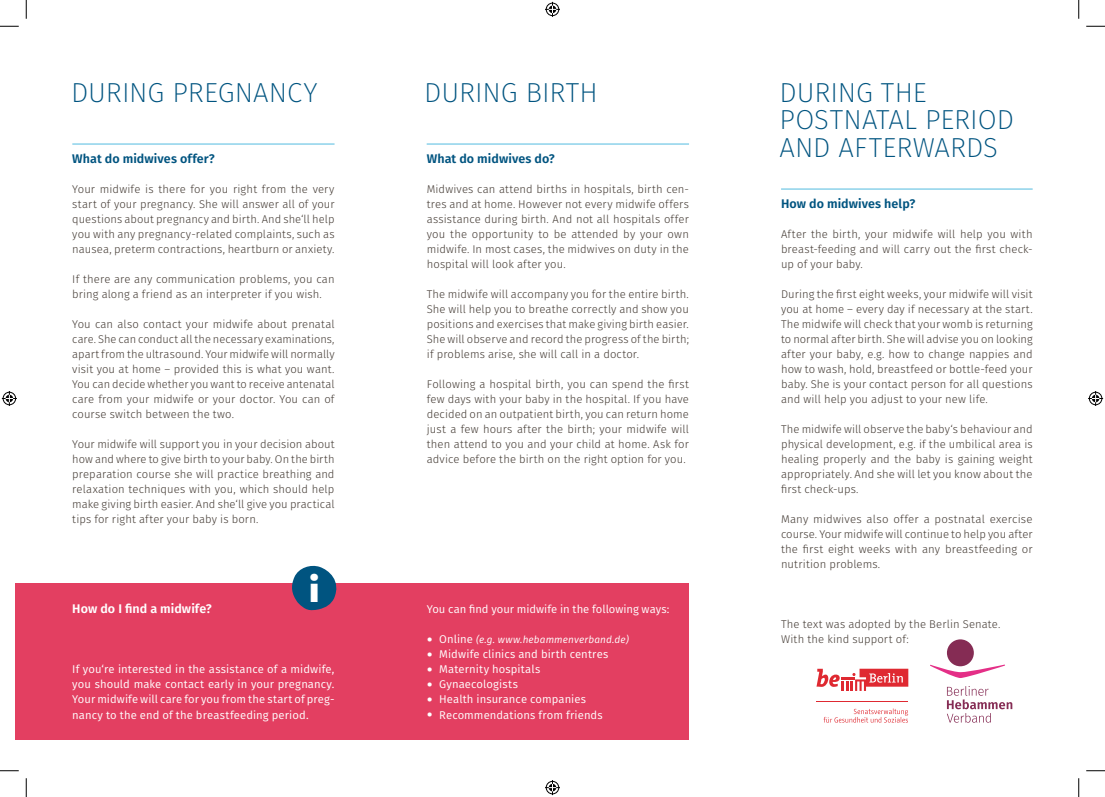
<style>
.page{position:relative;width:1105px;height:797px;background:#fff}
.page>*{position:absolute;margin:0;border:0;box-sizing:border-box;transform-origin:0 0}
.t1{font:800 34.12px "Fira Sans";color:#fff}
.t2{font:200 27.5px/27.5px "Fira Sans";letter-spacing:-.005em;color:#005480}
.t3{font:300 27.5px "Fira Sans";color:#fff}
.t4{font:600 12.5px "Fira Sans";letter-spacing:.005em;color:#005480}
.t5{font:600 12.5px "Fira Sans";letter-spacing:.005em;color:#fff}
.t6{font:300 11.25px/15px "Fira Sans";letter-spacing:.01em;color:#433a33;text-align:justify}
.t7{font:11.25px/15px "Fira Sans";letter-spacing:.005em;color:#fff;text-align:justify}
.t8{font:italic 10px "Fira Sans";letter-spacing:.015em;color:#fff}
.s1{font-style:normal;font-size:11.25px}
</style>
<div class="page">
<div style="left:16px;top:583px;width:673px;height:157px;background:#e33f61"></div>
<hr style="left:72px;top:143px;width:263px;height:2px;background:#75c9e6">
<hr style="left:427px;top:143px;width:262px;height:2px;background:#75c9e6">
<hr style="left:781px;top:188px;width:252px;height:2px;background:#75c9e6">
<svg style="left:292px;top:565px;width:45px;height:46px"></svg>
<svg style="left:816px;top:668px;width:92px;height:23px"></svg>
<hr style="left:816px;top:701px;width:92px;height:1px;background:#df2931">
<svg style="left:823px;top:708px;width:85px;height:14px"></svg>
<svg style="left:930px;top:664px;width:75px;height:14px"></svg>
<div style="left:947px;top:639px;width:27px;height:27px;background:#852c54;border-radius:50%"></div>
<svg style="left:947px;top:686px;width:65px;height:36px"></svg>
<svg style="left:0;top:25px;width:19px;height:2px"></svg>
<svg style="left:1086px;top:25px;width:19px;height:2px"></svg>
<svg style="left:0;top:770px;width:19px;height:1px"></svg>
<svg style="left:1086px;top:770px;width:19px;height:1px"></svg>
<svg style="left:25px;top:0;width:2px;height:19px"></svg>
<svg style="left:25px;top:778px;width:2px;height:19px"></svg>
<svg style="left:1078px;top:0;width:1px;height:19px"></svg>
<svg style="left:1078px;top:778px;width:1px;height:19px"></svg>
<svg style="left:545px;top:2px;width:15px;height:15px"></svg>
<svg style="left:545px;top:780px;width:15px;height:15px"></svg>
<svg style="left:2px;top:391px;width:15px;height:15px"></svg>
<svg style="left:1088px;top:391px;width:15px;height:15px"></svg>
<h2 class="t2" style="left:71px;top:78px;width:248px">DURING PREGNANCY</h2>
<p class="t4" style="left:72px;top:149px;width:144px">What do midwives offer?</p>
<p class="t6" style="left:72px;top:182px;width:264px">Your midwife is there for you right from the very start of your pregnancy. She will answer all of your questions about pregnancy and birth. And she‘ll help you with any pregnancy-related complaints, such as nausea, preterm contractions, heartburn or anxiety.</p>
<p class="t6" style="left:72px;top:272px;width:264px">If there are any communication problems, you can bring along a friend as an interpreter if you wish.</p>
<p class="t6" style="left:72px;top:317px;width:264px">You can also contact your midwife about prenatal care. She can conduct all the necessary examinations, apart from the ultrasound. Your midwife will normally visit you at home – provided this is what you want.<br>You can decide whether you want to receive antenatal care from your midwife or your doctor. You can of course switch between the two.</p>
<p class="t6" style="left:72px;top:437px;width:264px">Your midwife will support you in your decision about how and where to give birth to your baby. On the birth preparation course she will practice breathing and relaxation techniques with you, which should help make giving birth easier. And she‘ll give you practical tips for right after your baby is born.</p>
<p class="t5" style="left:72px;top:599px;width:141px">How do I find a midwife?</p>
<h1 class="t1" style="left:309px;top:559px;width:11px">i</h1>
<p class="t7" style="left:72px;top:661px;width:264px">If you‘re interested in the assistance of a midwife, you should make contact early in your pregnancy.<br>Your midwife will care for you from the start of preg&shy;nancy to the end of the breastfeeding period.</p>
<h2 class="t2" style="left:424px;top:78px;width:169px">DURING BIRTH</h2>
<p class="t4" style="left:427px;top:149px;width:130px">What do midwives do?</p>
<p class="t6" style="left:427px;top:182px;width:264px">Midwives can attend births in hospitals, birth cen&shy;tres and at home. However not every midwife offers assistance during birth. And not all hospitals offer you the opportunity to be attended by your own midwife. In most cases, the midwives on duty in the hospital will look after you.</p>
<p class="t6" style="left:427px;top:287px;width:264px">The midwife will accompany you for the entire birth.<br>She will help you to breathe correctly and show you positions and exercises that make giving birth easier.<br>She will observe and record the progress of the birth; if problems arise, she will call in a doctor.</p>
<p class="t6" style="left:427px;top:377px;width:264px">Following a hospital birth, you can spend the first few days with your baby in the hospital. If you have decided on an outpatient birth, you can return home just a few hours after the birth; your midwife will then attend to you and your child at home. Ask for advice before the birth on the right option for you.</p>
<p class="t7" style="left:427px;top:601px;width:244px">You can find your midwife in the following ways:</p>
<h2 class="t3" style="left:426px;top:620px;width:9px">•</h2>
<p class="t8" style="left:439px;top:632px;width:191px"><span class="s1">Online</span> (e.g. www.hebammenverband.de)</p>
<h2 class="t3" style="left:426px;top:635px;width:9px">•</h2>
<p class="t7" style="left:439px;top:646px;width:171px">Midwife clinics and birth centres</p>
<h2 class="t3" style="left:426px;top:650px;width:9px">•</h2>
<p class="t7" style="left:439px;top:661px;width:103px">Maternity hospitals</p>
<h2 class="t3" style="left:426px;top:665px;width:9px">•</h2>
<p class="t7" style="left:439px;top:676px;width:80px">Gynaecologists</p>
<h2 class="t3" style="left:426px;top:680px;width:9px">•</h2>
<p class="t7" style="left:439px;top:691px;width:148px">Health insurance companies</p>
<h2 class="t3" style="left:426px;top:695px;width:9px">•</h2>
<p class="t7" style="left:439px;top:706px;width:165px">Recommendations from friends</p>
<h2 class="t2" style="left:779px;top:78px;width:236px">DURING TH E<br>POSTNATAL PERIOD<br>AND AFTERWARDS</h2>
<p class="t4" style="left:781px;top:194px;width:136px">How do midwives help?</p>
<p class="t6" style="left:781px;top:227px;width:253px">After the birth, your midwife will help you with breast-feeding and will carry out the first check&shy;up of your baby.</p>
<p class="t6" style="left:781px;top:287px;width:253px">During the first eight weeks, your midwife will visit you at home – every day if necessary at the start.<br>The midwife will check that your womb is returning to normal after birth. She will advise you on looking after your baby, e.g. how to change nappies and how to wash, hold, breastfeed or bottle-feed your baby. She is your contact person for all questions and will help you adjust to your new life.</p>
<p class="t6" style="left:781px;top:422px;width:253px">The midwife will observe the baby‘s behaviour and physical development, e.g. if the umbilical area is healing properly and the baby is gaining weight appropriately. And she will let you know about the first check-ups.</p>
<p class="t6" style="left:781px;top:512px;width:253px">Many midwives also offer a postnatal exercise course. Your midwife will continue to help you after the first eight weeks with any breastfeeding or nutrition problems.</p>
<p class="t6" style="left:781px;top:617px;width:221px">The text was adopted by the Berlin Senate.</p>
<p class="t6" style="left:781px;top:632px;width:129px">With the kind support of:</p>
</div>
